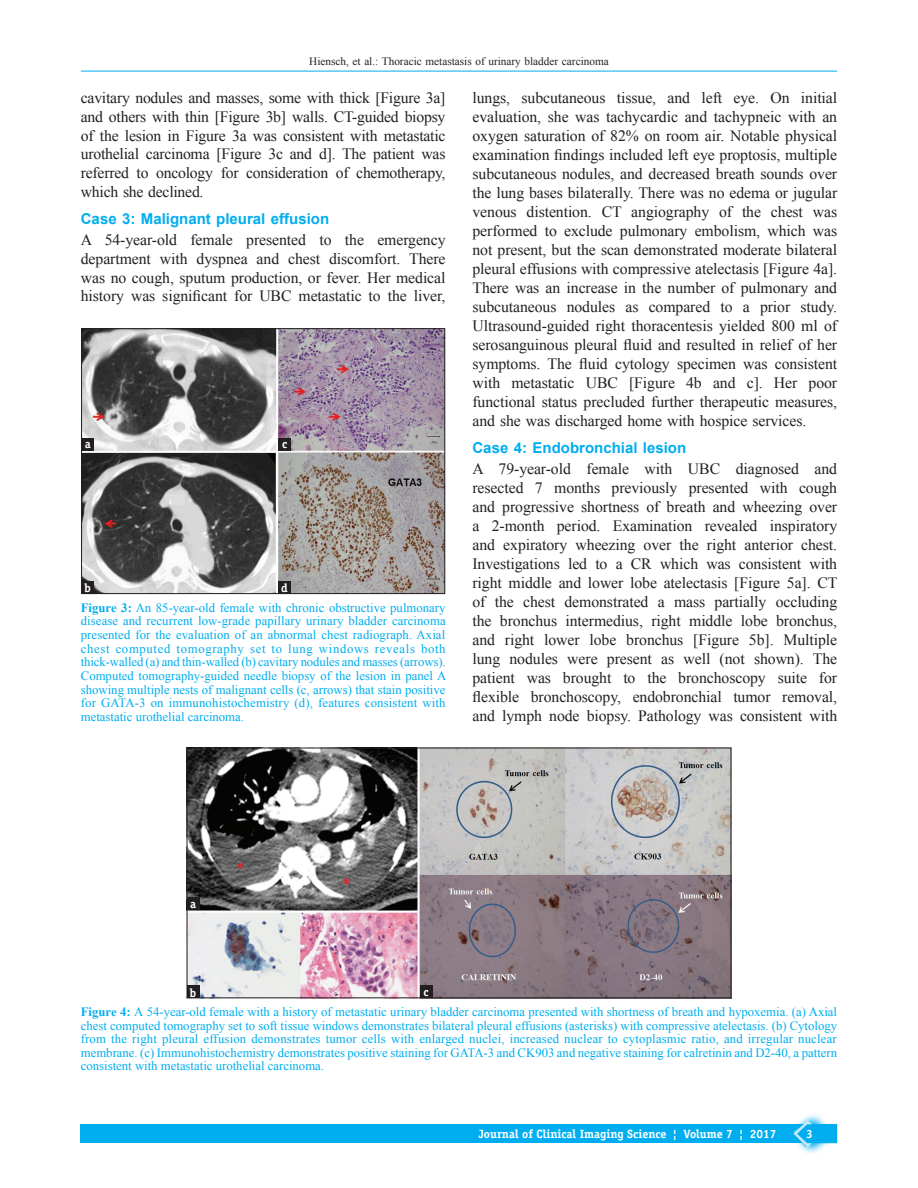
<style>
.page{position:relative;width:918px;height:1188px;background:#fff}
.page>*{position:absolute;margin:0;border:0;box-sizing:border-box;transform-origin:0 0}
.TX{font:15.75px/19px "Times New Roman";letter-spacing:-.005em;color:#231f20;text-align:justify}
.t1{font:700 15px "Arial";color:#00aeef}
.FGC{font:12.75px/13.6px "Times New Roman";color:#00aeef;text-align:justify}
.LABEL{font:700 12px "Officina Serif";color:#fff}
.AH{font:700 12px "Officina Serif";color:#fff}
.t2{font:11.25px "Times New Roman";color:#231f20}
.s1{font-weight:700}
</style>
<div class="page">
<hr style="left:81px;top:71px;width:756px;height:1px;background:#00aeef">
<div style="left:81px;top:1124px;width:756px;height:19px;background:#00aeef"></div>
<svg style="left:800px;top:1114px;width:24px;height:39px"></svg>
<svg style="left:793px;top:1120px;width:44px;height:27px"></svg>
<img style="left:189px;top:750px;width:540px;height:246px">
<div style="left:187px;top:748px;width:544px;height:250px;border:1px solid #231f20"></div>
<div style="left:420px;top:985px;width:13px;height:13px;background:#231f20"></div>
<div style="left:187px;top:985px;width:13px;height:13px;background:#231f20"></div>
<div style="left:187px;top:897px;width:13px;height:13px;background:#231f20"></div>
<img style="left:83px;top:330px;width:360px;height:262px">
<div style="left:81px;top:328px;width:364px;height:266px;border:1px solid #231f20"></div>
<div style="left:278px;top:581px;width:13px;height:13px;background:#231f20"></div>
<div style="left:278px;top:438px;width:13px;height:13px;background:#231f20"></div>
<div style="left:81px;top:581px;width:13px;height:13px;background:#231f20"></div>
<div style="left:81px;top:438px;width:13px;height:13px;background:#231f20"></div>
<p class="t2" style="left:309px;top:53px;width:301px">Hiensch, et al.: Thoracic metastasis of urinary bladder carcinoma</p>
<p class="TX" style="left:81px;top:88px;width:366px">cavitary nodules and masses, some with thick [Figure 3a] and others with thin [Figure 3b] walls. CT‑guided biopsy of the lesion in Figure 3a was consistent with metastatic urothelial carcinoma [Figure 3c and d]. The patient was referred to oncology for consideration of chemotherapy, which she declined.</p>
<h2 class="t1" style="left:81px;top:209px;width:250px">Case 3: Malignant pleural effusion</h2>
<p class="TX" style="left:81px;top:230px;width:366px">A 54‑year‑old female presented to the emergency department with dyspnea and chest discomfort. There was no cough, sputum production, or fever. Her medical history was significant for UBC metastatic to the liver,</p>
<p class="LABEL" style="left:85px;top:437px;width:7px">a</p>
<p class="LABEL" style="left:85px;top:581px;width:8px">b</p>
<p class="LABEL" style="left:282px;top:437px;width:7px">c</p>
<p class="LABEL" style="left:281px;top:581px;width:8px">d</p>
<p class="FGC" style="left:81px;top:600px;width:367px"><span class="s1">Figure 3:</span> An 85‑year‑old female with chronic obstructive pulmonary disease and recurrent low‑grade papillary urinary bladder carcinoma presented for the evaluation of an abnormal chest radiograph. Axial chest computed tomography set to lung windows reveals both thick‑walled (a) and thin‑walled (b) cavitary nodules and masses (arrows).<br>Computed tomography‑guided needle biopsy of the lesion in panel A showing multiple nests of malignant cells (c, arrows) that stain positive for GATA‑3 on immunohistochemistry (d), features consistent with metastatic urothelial carcinoma.</p>
<p class="TX" style="left:472px;top:87px;width:366px">lungs, subcutaneous tissue, and left eye. On initial evaluation, she was tachycardic and tachypneic with an oxygen saturation of 82% on room air. Notable physical examination findings included left eye proptosis, multiple subcutaneous nodules, and decreased breath sounds over the lung bases bilaterally. There was no edema or jugular venous distention. CT angiography of the chest was performed to exclude pulmonary embolism, which was not present, but the scan demonstrated moderate bilateral pleural effusions with compressive atelectasis [Figure 4a].<br>There was an increase in the number of pulmonary and subcutaneous nodules as compared to a prior study.<br>Ultrasound‑guided right thoracentesis yielded 800 ml of serosanguinous pleural fluid and resulted in relief of her symptoms. The fluid cytology specimen was consistent with metastatic UBC [Figure 4b and c]. Her poor functional status precluded further therapeutic measures, and she was discharged home with hospice services.</p>
<h2 class="t1" style="left:472px;top:437px;width:215px">Case 4: Endobronchial lesion</h2>
<p class="TX" style="left:472px;top:458px;width:366px">A 79‑year‑old female with UBC diagnosed and resected 7 months previously presented with cough and progressive shortness of breath and wheezing over a 2‑month period. Examination revealed inspiratory and expiratory wheezing over the right anterior chest.<br>Investigations led to a CR which was consistent with right middle and lower lobe atelectasis [Figure 5a]. CT of the chest demonstrated a mass partially occluding the bronchus intermedius, right middle lobe bronchus, and right lower lobe bronchus [Figure 5b]. Multiple lung nodules were present as well (not shown). The patient was brought to the bronchoscopy suite for flexible bronchoscopy, endobronchial tumor removal, and lymph node biopsy. Pathology was consistent with</p>
<p class="LABEL" style="left:190px;top:896px;width:7px">a</p>
<p class="LABEL" style="left:190px;top:985px;width:8px">b</p>
<p class="LABEL" style="left:424px;top:984px;width:7px">c</p>
<p class="FGC" style="left:81px;top:1004px;width:758px"><span class="s1">Figure 4:</span> A 54‑year‑old female with a history of metastatic urinary bladder carcinoma presented with shortness of breath and hypoxemia. (a) Axial chest computed tomography set to soft tissue windows demonstrates bilateral pleural effusions (asterisks) with compressive atelectasis. (b) Cytology from the right pleural effusion demonstrates tumor cells with enlarged nuclei, increased nuclear to cytoplasmic ratio, and irregular nuclear membrane. (c) Immunohistochemistry demonstrates positive staining for GATA‑3 and CK903 and negative staining for calretinin and D2‑40, a pattern consistent with metastatic urothelial carcinoma.</p>
<p class="LABEL" style="left:479px;top:1127px;width:299px">Journal of Clinical Imaging Science ¦ Volume 7 ¦ 2017</p>
<p class="AH" style="left:806px;top:1126px;width:8px">3</p>
</div>
